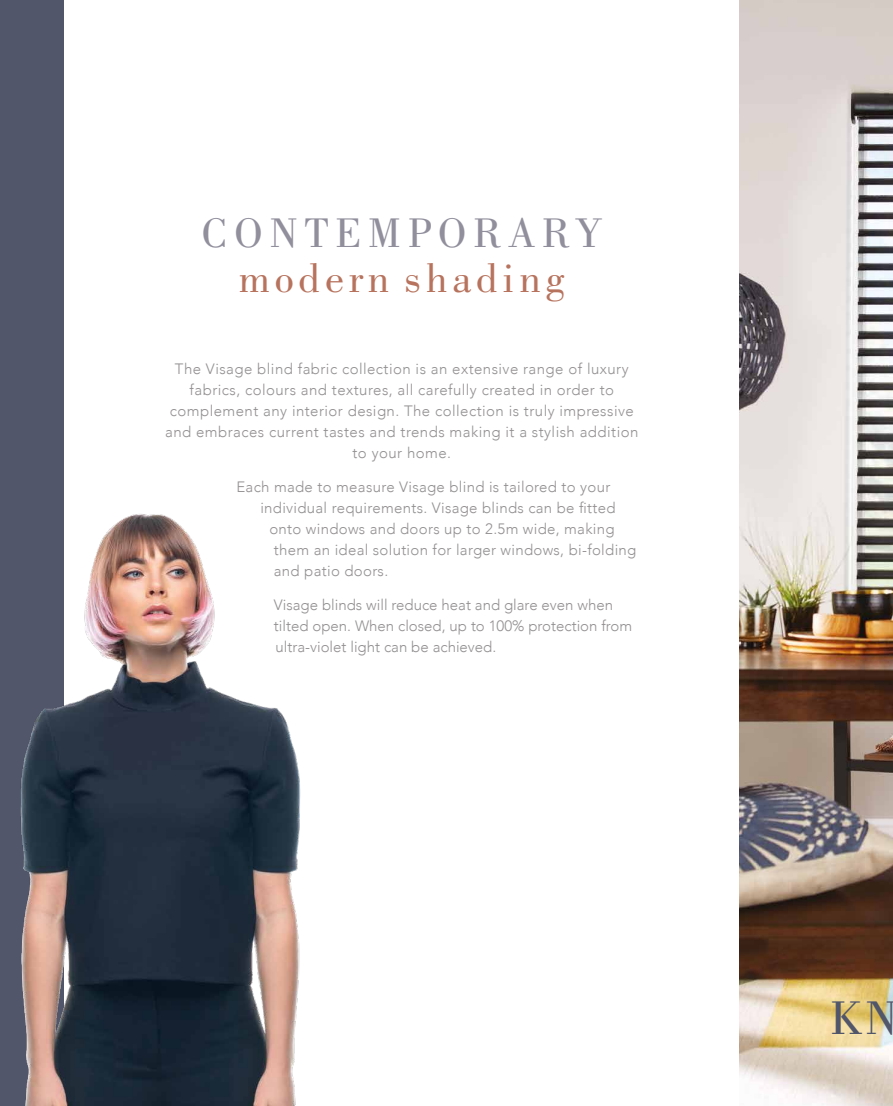
<style>
.page{position:relative;width:893px;height:1106px;background:#fff}
.page>*{position:absolute;margin:0;border:0;box-sizing:border-box;transform-origin:0 0}
.t1{font:49.65px "Bodoni BT";color:#52566a}
.t2{font:43.5px "Bodoni BT";letter-spacing:.11em;color:#b7735d}
.t3{font:43.5px "Bodoni BT";letter-spacing:.15em;color:#928f9d}
.t4{font:300 15px/21px "Avenir";letter-spacing:.02em;color:#939091;text-align:center}
.t5{font:300 15px/21px "Avenir";color:#939091}
</style>
<div class="page">
<div style="left:0;top:0;width:64px;height:1106px;background:#52566a"></div>
<img style="left:740px;top:0;width:153px;height:1106px">
<img style="left:20px;top:514px;width:281px;height:592px">
<h2 class="t3" style="left:202px;top:206px;width:402px">CONTEMPORARY</h2>
<h2 class="t2" style="left:239px;top:251px;width:327px">modern shading</h2>
<p class="t4" style="left:165px;top:359px;width:475px">The Visage blind fabric collection is an extensive range of luxury fabrics, colours and textures, all carefully created in order to complement any interior design. The collection is truly impressive and embraces current tastes and trends making it a stylish addition to your home.</p>
<p class="t4" style="left:236px;top:476px;width:375px">Each made to measure Visage blind is tailored to your</p>
<p class="t4" style="left:260px;top:497px;width:357px">individual requirements. Visage blinds can be fitted</p>
<p class="t4" style="left:269px;top:518px;width:347px">onto windows and doors up to 2.5m wide, making</p>
<p class="t4" style="left:274px;top:539px;width:364px">them an ideal solution for larger windows, bi-folding</p>
<p class="t4" style="left:274px;top:560px;width:116px">and patio doors.</p>
<p class="t5" style="left:274px;top:594px;width:360px">Visage blinds will reduce heat and glare even when tilted open. When closed, up to 100% protection from ultra-violet light can be achieved.</p>
<h1 class="t1" style="left:830px;top:987px;width:69px">KN</h1>
</div>
